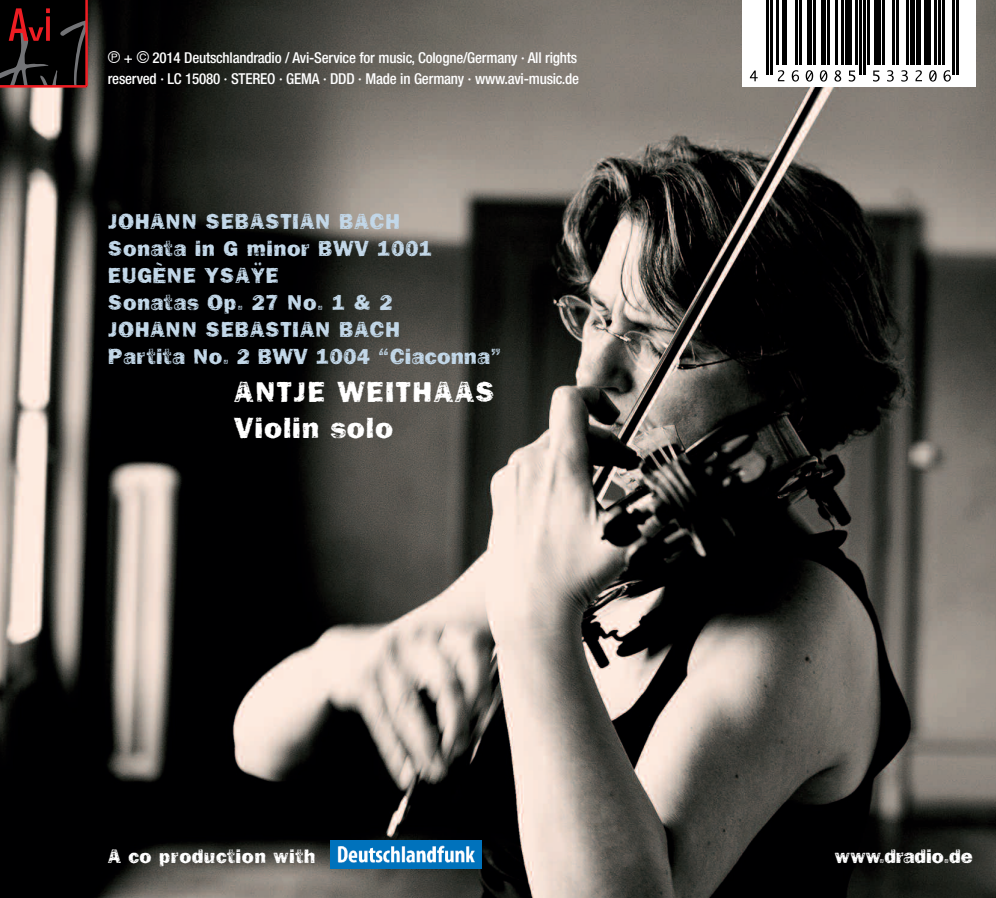
<style>
.page{position:relative;width:996px;height:898px;background:#fff}
.page>*{position:absolute;margin:0;border:0;box-sizing:border-box;transform-origin:0 0}
.t1{font:30px/36px "Frankie";letter-spacing:.035em;color:#fff}
.t2{font:22.5px/27px "Frankie";letter-spacing:.02em;color:#c2d7e8}
.t3{font:20px "Frankie";letter-spacing:.02em;color:#fff}
.t4{font:20px "Frankie";letter-spacing:-.01em;color:#fff}
.t5{font:500 condensed 15px/20.5px "Helvetica Neue";letter-spacing:-.015em;color:#fff}
.s1{font-family:"Rainbow Six";font-weight:400;font-stretch:normal}
</style>
<div class="page">
<img style="left:0;top:0;width:995px;height:898px">
<div style="left:0;top:0;width:87px;height:86px;background:#000"></div>
<svg style="left:0;top:8px;width:85px;height:77px"></svg>
<hr style="left:0;top:85px;width:87px;height:3px;background:#ee1d23">
<hr style="left:85px;top:0;width:3px;height:86px;background:#ee1d23">
<div style="left:742px;top:0;width:234px;height:86px;background:#fff"></div>
<svg style="left:754px;top:0;width:205px;height:82px"></svg>
<hr style="left:766px;top:0;width:2px;height:75px;background:#000">
<hr style="left:770px;top:0;width:2px;height:75px;background:#000">
<svg style="left:749px;top:71px;width:8px;height:10px"></svg>
<hr style="left:776px;top:0;width:2px;height:65px;background:#000">
<hr style="left:783px;top:0;width:2px;height:65px;background:#000">
<hr style="left:785px;top:0;width:2px;height:65px;background:#000">
<svg style="left:777px;top:70px;width:7px;height:11px"></svg>
<hr style="left:795px;top:0;width:2px;height:65px;background:#000">
<hr style="left:799px;top:0;width:2px;height:65px;background:#000">
<svg style="left:791px;top:70px;width:8px;height:12px"></svg>
<hr style="left:807px;top:0;width:2px;height:65px;background:#000">
<hr style="left:809px;top:0;width:2px;height:65px;background:#000">
<hr style="left:813px;top:0;width:2px;height:65px;background:#000">
<svg style="left:805px;top:70px;width:8px;height:12px"></svg>
<hr style="left:821px;top:0;width:2px;height:65px;background:#000">
<hr style="left:823px;top:0;width:2px;height:65px;background:#000">
<hr style="left:827px;top:0;width:2px;height:65px;background:#000">
<svg style="left:819px;top:70px;width:8px;height:12px"></svg>
<hr style="left:835px;top:0;width:2px;height:65px;background:#000">
<hr style="left:841px;top:0;width:2px;height:65px;background:#000">
<svg style="left:834px;top:70px;width:7px;height:12px"></svg>
<hr style="left:845px;top:0;width:2px;height:65px;background:#000">
<hr style="left:847px;top:0;width:2px;height:65px;background:#000">
<hr style="left:849px;top:0;width:2px;height:65px;background:#000">
<hr style="left:855px;top:0;width:2px;height:65px;background:#000">
<svg style="left:848px;top:71px;width:7px;height:11px"></svg>
<hr style="left:859px;top:0;width:2px;height:75px;background:#000">
<hr style="left:863px;top:0;width:2px;height:75px;background:#000">
<hr style="left:867px;top:0;width:2px;height:65px;background:#000">
<hr style="left:874px;top:0;width:2px;height:65px;background:#000">
<hr style="left:876px;top:0;width:2px;height:65px;background:#000">
<hr style="left:878px;top:0;width:2px;height:65px;background:#000">
<svg style="left:873px;top:71px;width:6px;height:11px"></svg>
<hr style="left:882px;top:0;width:2px;height:65px;background:#000">
<hr style="left:892px;top:0;width:2px;height:65px;background:#000">
<svg style="left:887px;top:70px;width:6px;height:12px"></svg>
<hr style="left:896px;top:0;width:2px;height:65px;background:#000">
<hr style="left:906px;top:0;width:2px;height:65px;background:#000">
<svg style="left:901px;top:70px;width:6px;height:12px"></svg>
<hr style="left:910px;top:0;width:2px;height:65px;background:#000">
<hr style="left:912px;top:0;width:2px;height:65px;background:#000">
<hr style="left:916px;top:0;width:2px;height:65px;background:#000">
<hr style="left:918px;top:0;width:2px;height:65px;background:#000">
<svg style="left:915px;top:70px;width:6px;height:11px"></svg>
<hr style="left:924px;top:0;width:2px;height:65px;background:#000">
<hr style="left:926px;top:0;width:2px;height:65px;background:#000">
<hr style="left:928px;top:0;width:2px;height:65px;background:#000">
<hr style="left:934px;top:0;width:2px;height:65px;background:#000">
<svg style="left:929px;top:70px;width:7px;height:12px"></svg>
<hr style="left:938px;top:0;width:2px;height:65px;background:#000">
<hr style="left:942px;top:0;width:2px;height:65px;background:#000">
<svg style="left:943px;top:70px;width:7px;height:12px"></svg>
<hr style="left:952px;top:0;width:2px;height:75px;background:#000">
<hr style="left:956px;top:0;width:2px;height:75px;background:#000">
<img style="left:331px;top:841px;width:151px;height:28px">
<p class="t5" style="left:108px;top:49px;width:473px"><span class="s1">P</span> + <span class="s1">g</span> 2014 Deutschlandradio / Avi-Service for music, Cologne/Germany · All rights reserved · LC 15080 · STEREO · GEMA · DDD · Made in Germany · www.avi-music.de</p>
<h2 class="t2" style="left:108px;top:207px;width:395px">JOHANN SEBASTIAN BACH<br>Sonata in G minor BWV 1001<br>EUGÈNE YSAŸE<br>Sonatas Op. 27 No. 1 &amp; 2<br>JOHANN SEBASTIAN BACH<br>Partita No. 2 BWV 1004 “Ciaconna”</h2>
<h1 class="t1" style="left:234px;top:373px;width:262px">ANTJE WEITHAAS<br>Violin solo</h1>
<h3 class="t3" style="left:108px;top:844px;width:209px">A co production with</h3>
<h3 class="t4" style="left:834px;top:844px;width:139px">www.dradio.de</h3>
</div>
